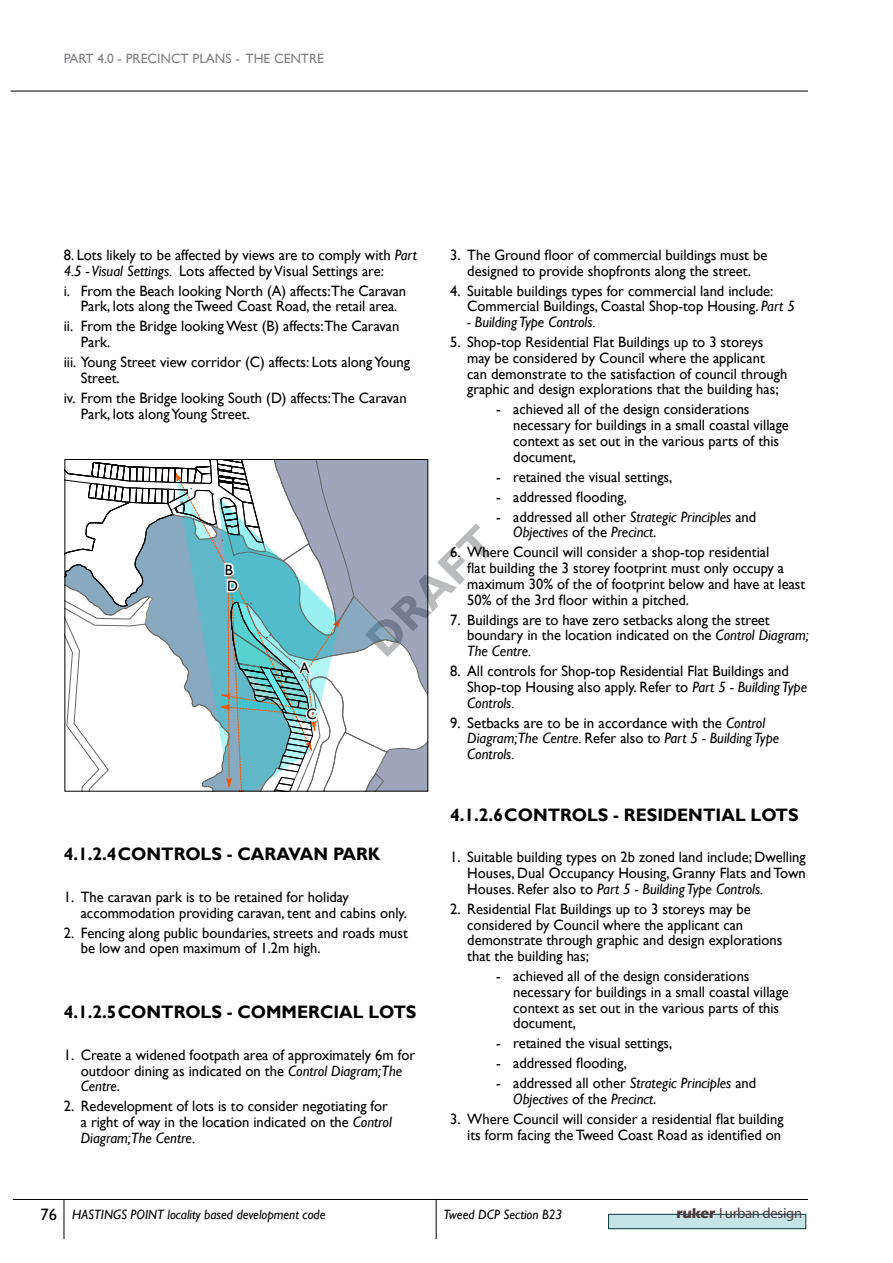
<style>
.page{position:relative;width:893px;height:1263px;background:#fff}
.page>*{position:absolute;margin:0;border:0;box-sizing:border-box;transform-origin:0 0}
.t1{font:700 46.5px "Gill Sans";color:#b9bbbd}
.t2{font:700 18px "Gill Sans";color:#000}
.t3{font:16.5px "Gill Sans";color:#000}
.t4{font:15px/15.8px "Gill Sans";color:#000}
.t5{font:italic 15px/15.8px "Gill Sans";color:#000}
.t6{font:14.7px "Myriad";letter-spacing:-.02em;color:#4d3b3f}
.t7{font:italic 13.5px "Gill Sans";color:#000}
.t8{font:13.5px "Gill Sans";color:#808285}
.s1{font-style:italic}
.s2{font-style:normal}
.s3{font-family:"Eras ITC";font-weight:700}
</style>
<div class="page">
<hr style="left:11px;top:91px;width:797px;height:1px;background:#000">
<hr style="left:13px;top:1199px;width:795px;height:1px;background:#000">
<hr style="left:64px;top:1199px;width:1px;height:40px;background:#000">
<hr style="left:436px;top:1199px;width:1px;height:40px;background:#000">
<svg style="left:608px;top:1213px;width:199px;height:17px;background:#b1d0d3"></svg>
<svg style="left:65px;top:459px;width:363px;height:332px"></svg>
<p class="t8" style="left:64px;top:51px;width:9px">part</p>
<p class="t8" style="left:97px;top:51px;width:38px">4.0 - precinct</p>
<p class="t8" style="left:192px;top:51px;width:9px">plans</p>
<p class="t8" style="left:235px;top:51px;width:20px">- the</p>
<p class="t8" style="left:274px;top:51px;width:10px">centre</p>
<p class="t4" style="left:450px;top:247px;width:319px;text-align:center">3. The Ground floor of commercial buildings must be designed to provide shopfronts along the street.</p>
<p class="t4" style="left:467px;top:283px;width:329px;text-indent:-17px">4. Suitable buildings types for commercial land include:<br>Commercial Buildings, Coastal Shop-top Housing. <span class="s1">Part 5</span></p>
<p class="t5" style="left:467px;top:314px;width:130px">- Building Type Controls.</p>
<p class="t4" style="left:467px;top:334px;width:321px;text-indent:-17px">5. Shop-top Residential Flat Buildings up to 3 storeys may be considered by Council where the applicant can demonstrate to the satisfaction of council through graphic and design explorations that the building has;</p>
<p class="t4" style="left:513px;top:402px;width:277px;text-indent:-17px">- achieved all of the design considerations necessary for buildings in a small coastal village context as set out in the various parts of this document,</p>
<p class="t4" style="left:496px;top:469px;width:178px">- retained the visual settings,</p>
<p class="t4" style="left:496px;top:489px;width:132px">- addressed flooding,</p>
<p class="t5" style="left:513px;top:509px;width:245px;text-indent:-17px"><span class="s2">- addressed all other</span> Strategic Principles <span class="s2">and<br></span>Objectives <span class="s2">of the</span> Precinct<span class="s2">.</span></p>
<p class="t4" style="left:467px;top:545px;width:340px;text-indent:-17px">6. Where Council will consider a shop-top residential<br>flat building the 3 storey footprint must only occupy a maximum 30% of the of footprint below and have at least 50% of the 3rd floor within a pitched.</p>
<p class="t4" style="left:467px;top:612px;width:343px;text-indent:-17px">7. Buildings are to have zero setbacks along the street boundary in the location indicated on the <span class="s1">Control Diagram;<br>The Centre.</span></p>
<p class="t4" style="left:467px;top:663px;width:341px;text-indent:-17px">8. All controls for Shop-top Residential Flat Buildings and<br>Shop-top Housing also apply. Refer to <span class="s1">Part 5 - Building Type<br>Controls.</span></p>
<p class="t5" style="left:467px;top:715px;width:313px;text-indent:-17px"><span class="s2">9. Setbacks are to be in accordance with the</span> Control<br>Diagram;The Centre. <span class="s2">Refer also to</span> Part 5 - Building Type<br>Controls.</p>
<p class="t4" style="left:64px;top:247px;width:355px">8. Lots likely to be affected by views are to comply with <span class="s1">Part<br>4.5 - Visual Settings.</span> Lots affected by Visual Settings are:</p>
<p class="t4" style="left:64px;top:283px;width:344px;text-align:center">i. From the Beach looking North (A) affects:The Caravan<br>Park, lots along the Tweed Coast Road, the retail area.</p>
<p class="t4" style="left:81px;top:319px;width:320px;text-indent:-17px">ii. From the Bridge looking West (B) affects:The Caravan<br>Park.</p>
<p class="t4" style="left:81px;top:354px;width:331px;text-indent:-17px">iii. Young Street view corridor (C) affects: Lots along Young<br>Street.</p>
<p class="t4" style="left:81px;top:390px;width:327px;text-indent:-17px">iv. From the Bridge looking South (D) affects:The Caravan<br>Park, lots along Young Street.</p>
<h1 class="t1" style="left:354px;top:628px;width:163px;rotate:-45deg">DRAFT</h1>
<p class="t4" style="left:225px;top:562px;width:10px">B</p>
<p class="t4" style="left:227px;top:578px;width:12px">D</p>
<p class="t4" style="left:300px;top:660px;width:11px">A</p>
<p class="t4" style="left:307px;top:707px;width:12px">C</p>
<p class="t2" style="left:64px;top:843px;width:66px">4.1.2.4 CONTROLS</p>
<p class="t2" style="left:227px;top:843px;width:38px">- CARAVAN</p>
<p class="t2" style="left:333px;top:843px;width:24px">PARK</p>
<p class="t4" style="left:81px;top:889px;width:328px;text-indent:-17px">1. The caravan park is to be retained for holiday accommodation providing caravan, tent and cabins only.</p>
<p class="t4" style="left:81px;top:925px;width:329px;text-indent:-17px">2. Fencing along public boundaries, streets and roads must be low and open maximum of 1.2m high.</p>
<p class="t2" style="left:64px;top:1001px;width:246px">4.1.2.5CONTROLS - COMMERCIAL</p>
<p class="t2" style="left:368px;top:1001px;width:24px">LOTS</p>
<p class="t4" style="left:81px;top:1047px;width:336px;text-indent:-17px">1. Create a widened footpath area of approximately 6m for outdoor dining as indicated on the <span class="s1">Control Diagram;The<br>Centre</span>.</p>
<p class="t4" style="left:81px;top:1098px;width:313px;text-indent:-17px">2. Redevelopment of lots is to consider negotiating for a right of way in the location indicated on the <span class="s1">Control<br>Diagram;The Centre.</span></p>
<p class="t2" style="left:450px;top:804px;width:198px">4.1.2.6CONTROLS - RESIDENTIAL</p>
<p class="t2" style="left:751px;top:804px;width:24px">LOTS</p>
<p class="t4" style="left:467px;top:850px;width:340px;text-align:justify;text-indent:-17px">1. Suitable building types on 2b zoned land include; Dwelling Houses, Dual Occupancy Housing, Granny Flats and Town Houses. Refer also to <span class="s1">Part 5 - Building Type Controls.</span></p>
<p class="t4" style="left:467px;top:901px;width:317px;text-indent:-17px">2. Residential Flat Buildings up to 3 storeys may be considered by Council where the applicant can demonstrate through graphic and design explorations that the building has;</p>
<p class="t4" style="left:513px;top:968px;width:277px;text-indent:-17px">- achieved all of the design considerations necessary for buildings in a small coastal village context as set out in the various parts of this document,</p>
<p class="t4" style="left:496px;top:1036px;width:178px">- retained the visual settings,</p>
<p class="t4" style="left:496px;top:1056px;width:132px">- addressed flooding,</p>
<p class="t5" style="left:513px;top:1075px;width:245px;text-indent:-17px"><span class="s2">- addressed all other</span> Strategic Principles <span class="s2">and<br></span>Objectives <span class="s2">of the</span> Precinct<span class="s2">.</span></p>
<p class="t4" style="left:450px;top:1111px;width:335px;text-align:right">3. Where Council will consider a residential flat building its form facing the Tweed Coast Road as identified on</p>
<p class="t3" style="left:41px;top:1205px;width:18px">76</p>
<p class="t6" style="left:676px;top:1206px;width:127px"><span class="s3">ruker</span> I urban design</p>
<p class="t7" style="left:72px;top:1206px;width:255px">HASTINGS POINT locality based development code</p>
<p class="t7" style="left:444px;top:1206px;width:120px">Tweed DCP Section B23</p>
</div>
